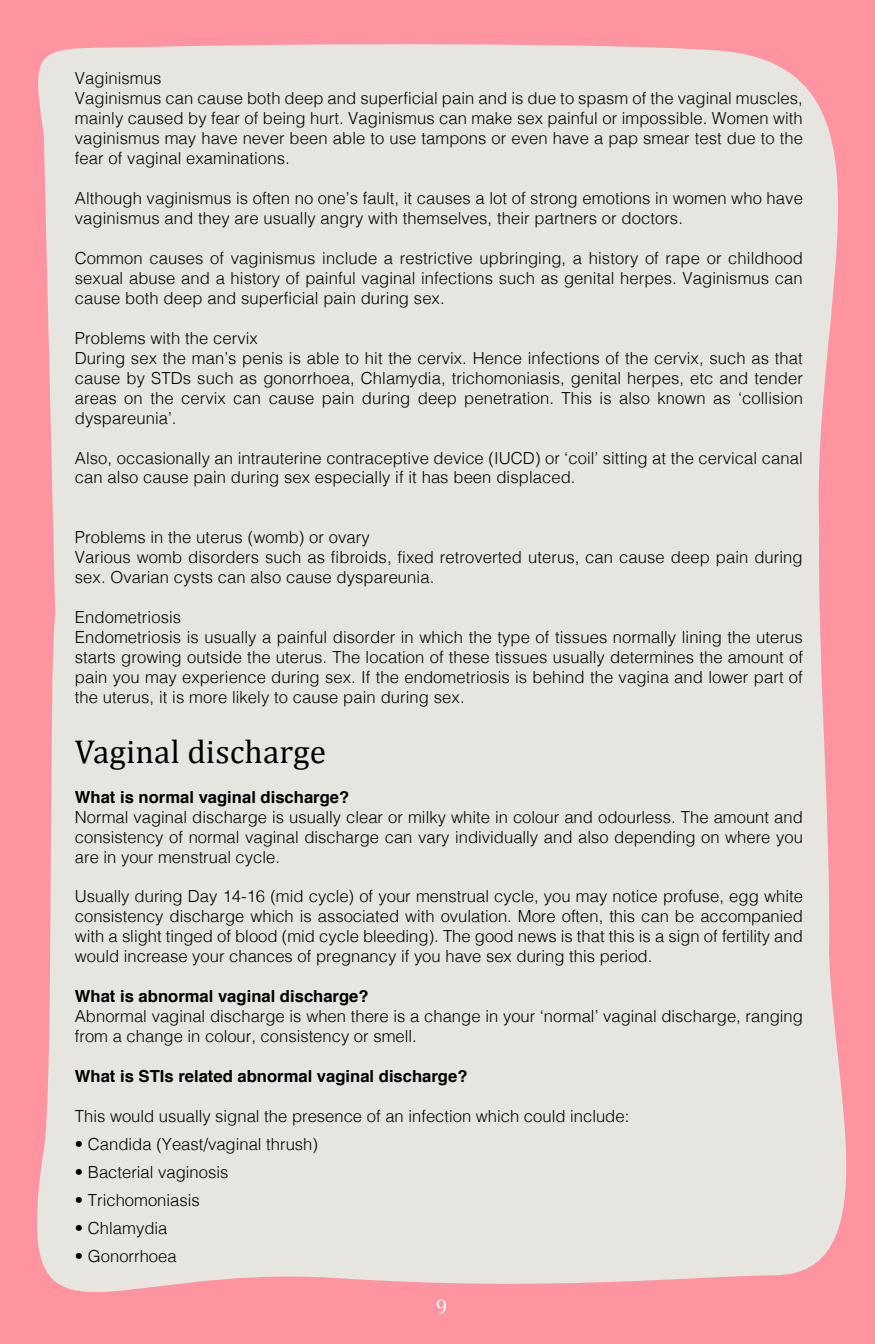
<style>
.page{position:relative;width:875px;height:1344px;background:#ff94a1}
.page>*{position:absolute;margin:0;border:0;box-sizing:border-box;transform-origin:0 0}
.t1{font:33.25px "Cambria";letter-spacing:.005em;color:#000}
.t2{font:21px "Cambria";color:#fff}
.t3{font:300 16.62px/19.9px "Helvetica";letter-spacing:.005em;color:#000}
.t4{font:700 16.62px "Helvetica";color:#000}
</style>
<div class="page">
<div style="left:37px;top:44px;width:810px;height:1248px;background:#e6e5df"></div>
<p class="t3" style="left:75px;top:67px;width:730px">Vaginismus<br>Vaginismus can cause both deep and superficial pain and is due to spasm of the vaginal muscles, mainly caused by fear of being hurt. Vaginismus can make sex painful or impossible. Women with vaginismus may have never been able to use tampons or even have a pap smear test due to the fear of vaginal examinations.</p>
<p class="t3" style="left:75px;top:187px;width:730px">Although vaginismus is often no one’s fault, it causes a lot of strong emotions in women who have vaginismus and they are usually angry with themselves, their partners or doctors.</p>
<p class="t3" style="left:75px;top:247px;width:730px;text-align:justify">Common causes of vaginismus include a restrictive upbringing, a history of rape or childhood sexual abuse and a history of painful vaginal infections such as genital herpes. Vaginismus can cause both deep and superficial pain during sex.</p>
<p class="t3" style="left:75px;top:327px;width:730px">Problems with the cervix<br>During sex the man’s penis is able to hit the cervix. Hence infections of the cervix, such as that cause by STDs such as gonorrhoea, Chlamydia, trichomoniasis, genital herpes, etc and tender areas on the cervix can cause pain during deep penetration. This is also known as ‘collision dyspareunia’.</p>
<p class="t3" style="left:75px;top:447px;width:730px">Also, occasionally an intrauterine contraceptive device (IUCD) or ‘coil’ sitting at the cervical canal can also cause pain during sex especially if it has been displaced.</p>
<p class="t3" style="left:75px;top:526px;width:729px">Problems in the uterus (womb) or ovary<br>Various womb disorders such as fibroids, fixed retroverted uterus, can cause deep pain during sex. Ovarian cysts can also cause dyspareunia.</p>
<p class="t3" style="left:75px;top:606px;width:730px">Endometriosis<br>Endometriosis is usually a painful disorder in which the type of tissues normally lining the uterus starts growing outside the uterus. The location of these tissues usually determines the amount of pain you may experience during sex. If the endometriosis is behind the vagina and lower part of the uterus, it is more likely to cause pain during sex.</p>
<h1 class="t1" style="left:75px;top:732px;width:253px">Vaginal discharge</h1>
<p class="t4" style="left:75px;top:783px;width:276px">What is normal vaginal discharge?</p>
<p class="t3" style="left:75px;top:806px;width:730px;text-align:justify">Normal vaginal discharge is usually clear or milky white in colour and odourless. The amount and consistency of normal vaginal discharge can vary individually and also depending on where you are in your menstrual cycle.</p>
<p class="t3" style="left:75px;top:885px;width:730px;text-align:justify">Usually during Day 14-16 (mid cycle) of your menstrual cycle, you may notice profuse, egg white consistency discharge which is associated with ovulation. More often, this can be accompanied with a slight tinged of blood (mid cycle bleeding). The good news is that this is a sign of fertility and would increase your chances of pregnancy if you have sex during this period.</p>
<p class="t4" style="left:75px;top:983px;width:295px">What is abnormal vaginal discharge?</p>
<p class="t3" style="left:75px;top:1005px;width:730px">Abnormal vaginal discharge is when there is a change in your ‘normal’ vaginal discharge, ranging from a change in colour, consistency or smell.</p>
<p class="t4" style="left:75px;top:1063px;width:394px">What is STIs related abnormal vaginal discharge?</p>
<p class="t3" style="left:75px;top:1105px;width:556px">This would usually signal the presence of an infection which could include:</p>
<p class="t3" style="left:75px;top:1133px;width:245px">• Candida (Yeast/vaginal thrush)</p>
<p class="t3" style="left:75px;top:1161px;width:155px">• Bacterial vaginosis</p>
<p class="t3" style="left:75px;top:1189px;width:126px">• Trichomoniasis</p>
<p class="t3" style="left:75px;top:1217px;width:94px">• Chlamydia</p>
<p class="t3" style="left:75px;top:1245px;width:103px">• Gonorrhoea</p>
<p class="t2" style="left:436px;top:1295px;width:13px">9</p>
</div>
